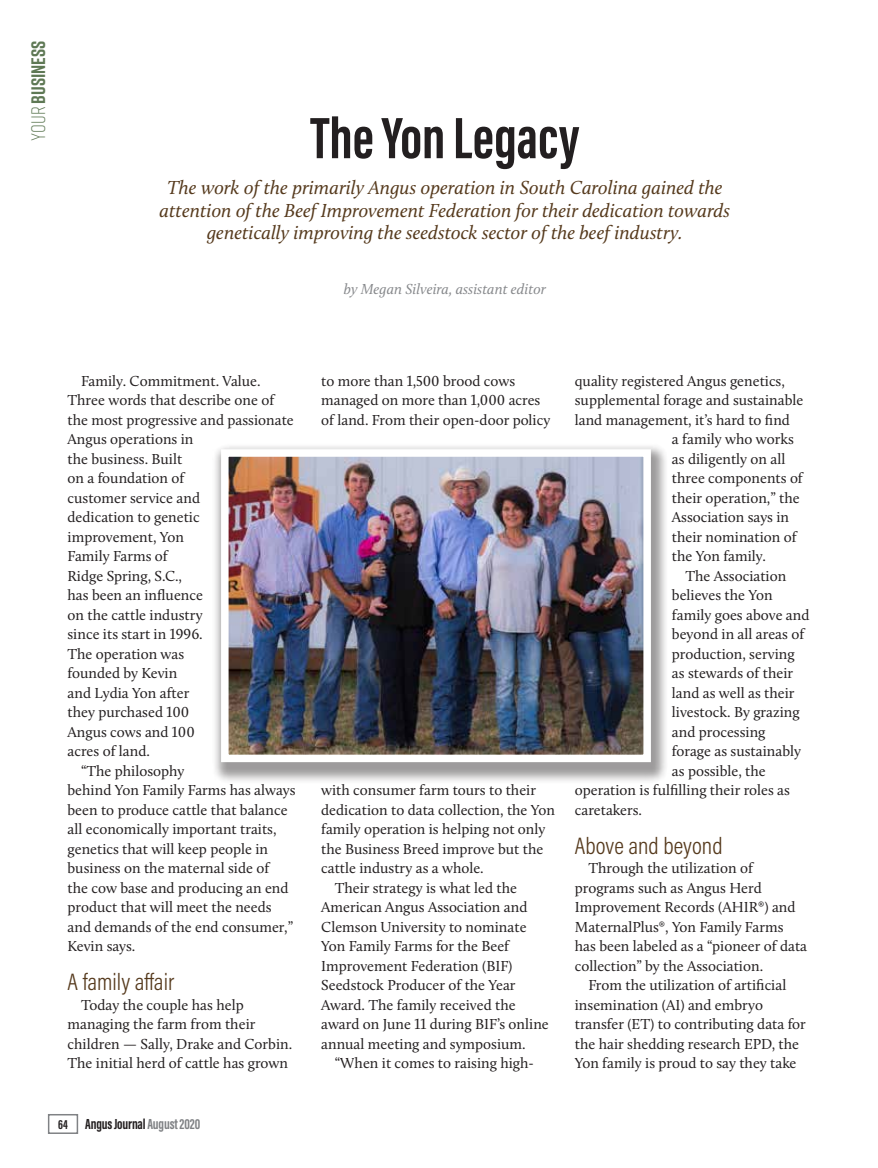
<style>
.page{position:relative;width:878px;height:1168px;background:#fff}
.page>*{position:absolute;margin:0;border:0;box-sizing:border-box;transform-origin:0 0}
.T2_Hed{font:700 60px "Acumin Pro Extra Cond";color:#231f20}
.subhead-new{font:300 24px "Acumin Pro Cond";color:#563a1d}
.T2_Deck{font:italic 19.5px/22.5px "Calluna";color:#563a1d;text-align:center}
.t1{font:700 19.5px "Rift";letter-spacing:.005em;color:#5e7854}
.Body_Text{font:15px/19.5px "Calluna";color:#231f20}
.T2_Deck-2{font:italic 15px "Calluna";color:#87898c}
.t2{font:700 15px "Acumin Pro Extra Cond";letter-spacing:-.01em;color:#231f20}
.s1{font-weight:300}
.s2{font-size:13.5px}
.s3{color:#808285}
</style>
<div class="page">
<div style="left:211px;top:443px;width:458px;height:341px;background:#231f20;opacity:.45"></div>
<img style="left:230px;top:458px;width:412px;height:295px">
<div style="left:221px;top:449px;width:430px;height:313px;border:8px solid #fff"></div>
<div style="left:48px;top:1114px;width:30px;height:20px;border:2px solid #808285"></div>
<h3 class="t1" style="left:24px;top:141px;width:102px;rotate:-90deg"><span class="s1">Your</span> BUSINESS</h3>
<p class="T2_Hed" style="left:310px;top:101px;width:270px">The Yon Legacy</p>
<p class="T2_Deck" style="left:160px;top:176px;width:572px">The work of the primarily Angus operation in South Carolina gained the attention of the Beef Improvement Federation for their dedication towards genetically improving the seedstock sector of the beef industry.</p>
<p class="T2_Deck-2" style="left:344px;top:280px;width:203px">by Megan Silveira, assistant editor</p>
<p class="Body_Text" style="left:68px;top:371px;width:228px;text-indent:14px">Family. Commitment. Value.<br>Three words that describe one of the most progressive and passionate<br>Angus operations in<br>the business. Built<br>on a foundation of<br>customer service and<br>dedication to genetic<br>improvement, Yon<br>Family Farms of<br>Ridge Spring, S.C.,<br>has been an influence<br>on the cattle industry<br>since its start in 1996.<br>The operation was<br>founded by Kevin<br>and Lydia Yon after<br>they purchased 100<br>Angus cows and 100<br>acres of land.</p>
<p class="Body_Text" style="left:68px;top:761px;width:229px;text-indent:14px">“The philosophy<br>behind Yon Family Farms has always been to produce cattle that balance all economically important traits, genetics that will keep people in business on the maternal side of<br>the cow base and producing an end product that will meet the needs and demands of the end consumer,”<br>Kevin says.</p>
<p class="subhead-new" style="left:68px;top:966px;width:108px">A family affair</p>
<p class="Body_Text" style="left:68px;top:995px;width:226px;text-indent:14px">Today the couple has help managing the farm from their children — Sally, Drake and Corbin.<br>The initial herd of cattle has grown</p>
<p class="t2" style="left:58px;top:1115px;width:144px"><span class="s2">64</span> Angus Journal <span class="s3">August 2020</span></p>
<p class="Body_Text" style="left:321px;top:371px;width:230px">to more than 1,500 brood cows managed on more than 1,000 acres of land. From their open-door policy</p>
<p class="Body_Text" style="left:321px;top:780px;width:235px">with consumer farm tours to their dedication to data collection, the Yon family operation is helping not only the Business Breed improve but the cattle industry as a whole.</p>
<p class="Body_Text" style="left:321px;top:878px;width:229px;text-indent:14px">Their strategy is what led the<br>American Angus Association and<br>Clemson University to nominate<br>Yon Family Farms for the Beef<br>Improvement Federation (BIF)<br>Seedstock Producer of the Year<br>Award. The family received the award on June 11 during BIF’s online annual meeting and symposium.</p>
<p class="Body_Text" style="left:334px;top:1053px;width:201px">“When it comes to raising high-</p>
<p class="Body_Text" style="left:574px;top:371px;width:211px">quality registered Angus genetics,</p>
<p class="Body_Text" style="left:574px;top:390px;width:230px">supplemental forage and sustainable</p>
<p class="Body_Text" style="left:574px;top:410px;width:217px">land management, it’s hard to find</p>
<p class="Body_Text" style="left:672px;top:429px;width:123px">a family who works</p>
<p class="Body_Text" style="left:672px;top:449px;width:115px">as diligently on all</p>
<p class="Body_Text" style="left:672px;top:468px;width:132px">three components of</p>
<p class="Body_Text" style="left:672px;top:488px;width:129px">their operation,” the</p>
<p class="Body_Text" style="left:672px;top:507px;width:119px">Association says in</p>
<p class="Body_Text" style="left:672px;top:527px;width:126px">their nomination of</p>
<p class="Body_Text" style="left:672px;top:546px;width:95px">the Yon family.</p>
<p class="Body_Text" style="left:685px;top:566px;width:102px">The Association</p>
<p class="Body_Text" style="left:672px;top:585px;width:102px">believes the Yon</p>
<p class="Body_Text" style="left:672px;top:605px;width:139px">family goes above and</p>
<p class="Body_Text" style="left:672px;top:624px;width:134px">beyond in all areas of</p>
<p class="Body_Text" style="left:672px;top:644px;width:124px">production, serving</p>
<p class="Body_Text" style="left:672px;top:663px;width:123px">as stewards of their</p>
<p class="Body_Text" style="left:672px;top:683px;width:124px">land as well as their</p>
<p class="Body_Text" style="left:672px;top:702px;width:129px">livestock. By grazing</p>
<p class="Body_Text" style="left:672px;top:722px;width:95px">and processing</p>
<p class="Body_Text" style="left:672px;top:741px;width:130px">forage as sustainably</p>
<p class="Body_Text" style="left:672px;top:761px;width:95px">as possible, the</p>
<p class="Body_Text" style="left:574px;top:780px;width:216px">operation is fulfilling their roles as</p>
<p class="Body_Text" style="left:574px;top:800px;width:69px">caretakers.</p>
<p class="subhead-new" style="left:574px;top:830px;width:149px">Above and beyond</p>
<p class="Body_Text" style="left:574px;top:858px;width:234px;text-indent:14px">Through the utilization of programs such as Angus Herd<br>Improvement Records (AHIR®) and<br>MaternalPlus®, Yon Family Farms has been labeled as a “pioneer of data collection” by the Association.</p>
<p class="Body_Text" style="left:574px;top:975px;width:232px;text-indent:14px">From the utilization of artificial insemination (AI) and embryo transfer (ET) to contributing data for the hair shedding research EPD, the Yon family is proud to say they take</p>
</div>
